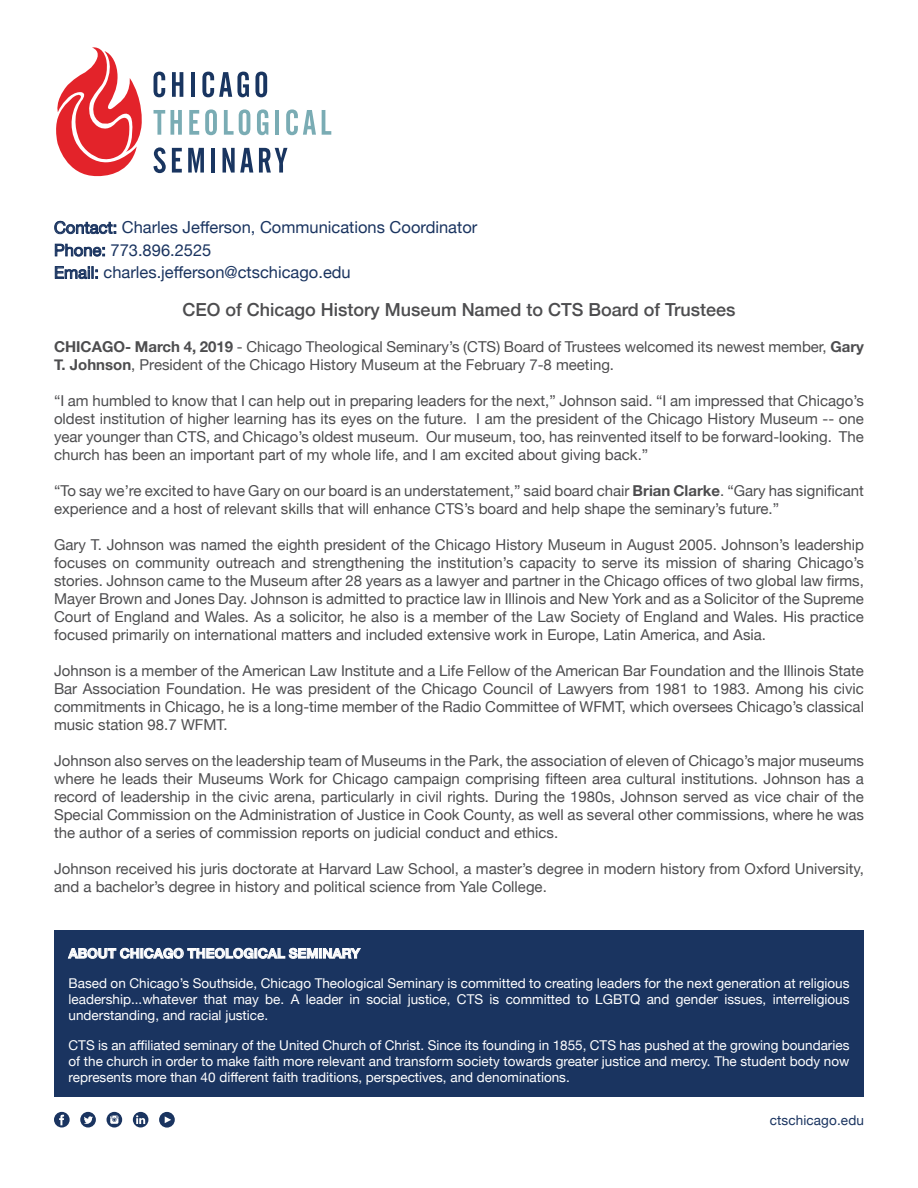
<style>
.page{position:relative;width:918px;height:1188px;background:#fff}
.page>*{position:absolute;margin:0;border:0;box-sizing:border-box;transform-origin:0 0}
.t1{font:500 18px "Helvetica Neue";color:#4d4d4f}
.t2{font:16.5px/22.5px "Helvetica Neue";color:#1a3460}
.t3{font:15px/18px "Helvetica Neue";color:#4d4d4f;text-align:justify}
.t4{font:13.5px/16.2px "Helvetica Neue";color:#fff;text-align:justify}
.t5{font:700 13.5px "Helvetica Neue";color:#fff}
.t6{font:13.5px "Helvetica Neue";letter-spacing:.01em;color:#1a3460}
.s1{font-weight:700}
</style>
<div class="page">
<div style="left:54px;top:930px;width:810px;height:166px;background:#1a3460"></div>
<svg style="left:154px;top:72px;width:11px;height:25px"></svg>
<svg style="left:172px;top:72px;width:11px;height:25px"></svg>
<hr style="left:191px;top:72px;width:4px;height:25px;background:#193560">
<svg style="left:202px;top:72px;width:47px;height:25px"></svg>
<svg style="left:255px;top:72px;width:12px;height:25px"></svg>
<svg style="left:154px;top:110px;width:28px;height:25px"></svg>
<svg style="left:189px;top:110px;width:10px;height:25px"></svg>
<svg style="left:205px;top:109px;width:12px;height:26px"></svg>
<svg style="left:224px;top:109px;width:26px;height:26px"></svg>
<svg style="left:257px;top:109px;width:11px;height:26px"></svg>
<hr style="left:275px;top:110px;width:4px;height:25px;background:#7aacb4">
<svg style="left:286px;top:109px;width:30px;height:26px"></svg>
<svg style="left:322px;top:110px;width:9px;height:25px"></svg>
<svg style="left:154px;top:147px;width:12px;height:26px"></svg>
<svg style="left:172px;top:148px;width:10px;height:25px"></svg>
<svg style="left:188px;top:148px;width:16px;height:25px"></svg>
<hr style="left:211px;top:148px;width:4px;height:25px;background:#193560">
<svg style="left:223px;top:148px;width:30px;height:25px"></svg>
<svg style="left:259px;top:148px;width:28px;height:25px"></svg>
<svg style="left:56px;top:47px;width:86px;height:130px"></svg>
<svg style="left:54px;top:221px;width:62px;height:13px"></svg>
<svg style="left:55px;top:244px;width:50px;height:13px"></svg>
<svg style="left:55px;top:266px;width:43px;height:13px"></svg>
<svg style="left:68px;top:947px;width:293px;height:12px"></svg>
<svg style="left:54px;top:1112px;width:16px;height:16px"></svg>
<svg style="left:80px;top:1112px;width:16px;height:16px"></svg>
<svg style="left:107px;top:1112px;width:15px;height:16px"></svg>
<svg style="left:159px;top:1112px;width:16px;height:16px"></svg>
<svg style="left:133px;top:1112px;width:15px;height:16px"></svg>
<p class="t2" style="left:54px;top:217px;width:425px">Contact: Charles Jefferson, Communications Coordinator<br>Phone: 773.896.2525<br>Email: charles.jefferson@ctschicago.edu</p>
<p class="t1" style="left:183px;top:295px;width:554px">CEO of Chicago History Museum Named to CTS Board of Trustees</p>
<p class="t3" style="left:54px;top:339px;width:811px"><span class="s1">CHICAGO- March 4, 2019</span> - Chicago Theological Seminary’s (CTS) Board of Trustees welcomed its newest member, <span class="s1">Gary<br>T. Johnson</span>, President of the Chicago History Museum at the February 7-8 meeting.</p>
<p class="t3" style="left:54px;top:393px;width:812px">“I am humbled to know that I can help out in preparing leaders for the next,” Johnson said. “I am impressed that Chicago’s oldest institution of higher learning has its eyes on the future. I am the president of the Chicago History Museum -- one year younger than CTS, and Chicago’s oldest museum. Our museum, too, has reinvented itself to be forward-looking. The church has been an important part of my whole life, and I am excited about giving back.”</p>
<p class="t3" style="left:54px;top:483px;width:811px">“To say we’re excited to have Gary on our board is an understatement,” said board chair <span class="s1">Brian Clarke</span>. “Gary has significant experience and a host of relevant skills that will enhance CTS’s board and help shape the seminary’s future.”</p>
<p class="t3" style="left:54px;top:537px;width:812px">Gary T. Johnson was named the eighth president of the Chicago History Museum in August 2005. Johnson’s leadership focuses on community outreach and strengthening the institution’s capacity to serve its mission of sharing Chicago’s stories. Johnson came to the Museum after 28 years as a lawyer and partner in the Chicago offices of two global law firms, Mayer Brown and Jones Day. Johnson is admitted to practice law in Illinois and New York and as a Solicitor of the Supreme Court of England and Wales. As a solicitor, he also is a member of the Law Society of England and Wales. His practice focused primarily on international matters and included extensive work in Europe, Latin America, and Asia.</p>
<p class="t3" style="left:54px;top:663px;width:812px">Johnson is a member of the American Law Institute and a Life Fellow of the American Bar Foundation and the Illinois State Bar Association Foundation. He was president of the Chicago Council of Lawyers from 1981 to 1983. Among his civic commitments in Chicago, he is a long-time member of the Radio Committee of WFMT, which oversees Chicago’s classical music station 98.7 WFMT.</p>
<p class="t3" style="left:54px;top:753px;width:812px">Johnson also serves on the leadership team of Museums in the Park, the association of eleven of Chicago’s major museums where he leads their Museums Work for Chicago campaign comprising fifteen area cultural institutions. Johnson has a record of leadership in the civic arena, particularly in civil rights. During the 1980s, Johnson served as vice chair of the Special Commission on the Administration of Justice in Cook County, as well as several other commissions, where he was the author of a series of commission reports on judicial conduct and ethics.</p>
<p class="t3" style="left:54px;top:861px;width:812px">Johnson received his juris doctorate at Harvard Law School, a master’s degree in modern history from Oxford University, and a bachelor’s degree in history and political science from Yale College.</p>
<p class="t5" style="left:69px;top:943px;width:293px">ABOUT CHICAGO THEOLOGICAL SEMINARY</p>
<p class="t4" style="left:69px;top:976px;width:782px">Based on Chicago’s Southside, Chicago Theological Seminary is committed to creating leaders for the next generation at religious leadership...whatever that may be. A leader in social justice, CTS is committed to LGBTQ and gender issues, interreligious understanding, and racial justice.</p>
<p class="t4" style="left:69px;top:1038px;width:782px">CTS is an affiliated seminary of the United Church of Christ. Since its founding in 1855, CTS has pushed at the growing boundaries of the church in order to make faith more relevant and transform society towards greater justice and mercy. The student body now represents more than 40 different faith traditions, perspectives, and denominations.</p>
<p class="t6" style="left:770px;top:1110px;width:96px">ctschicago.edu</p>
</div>
